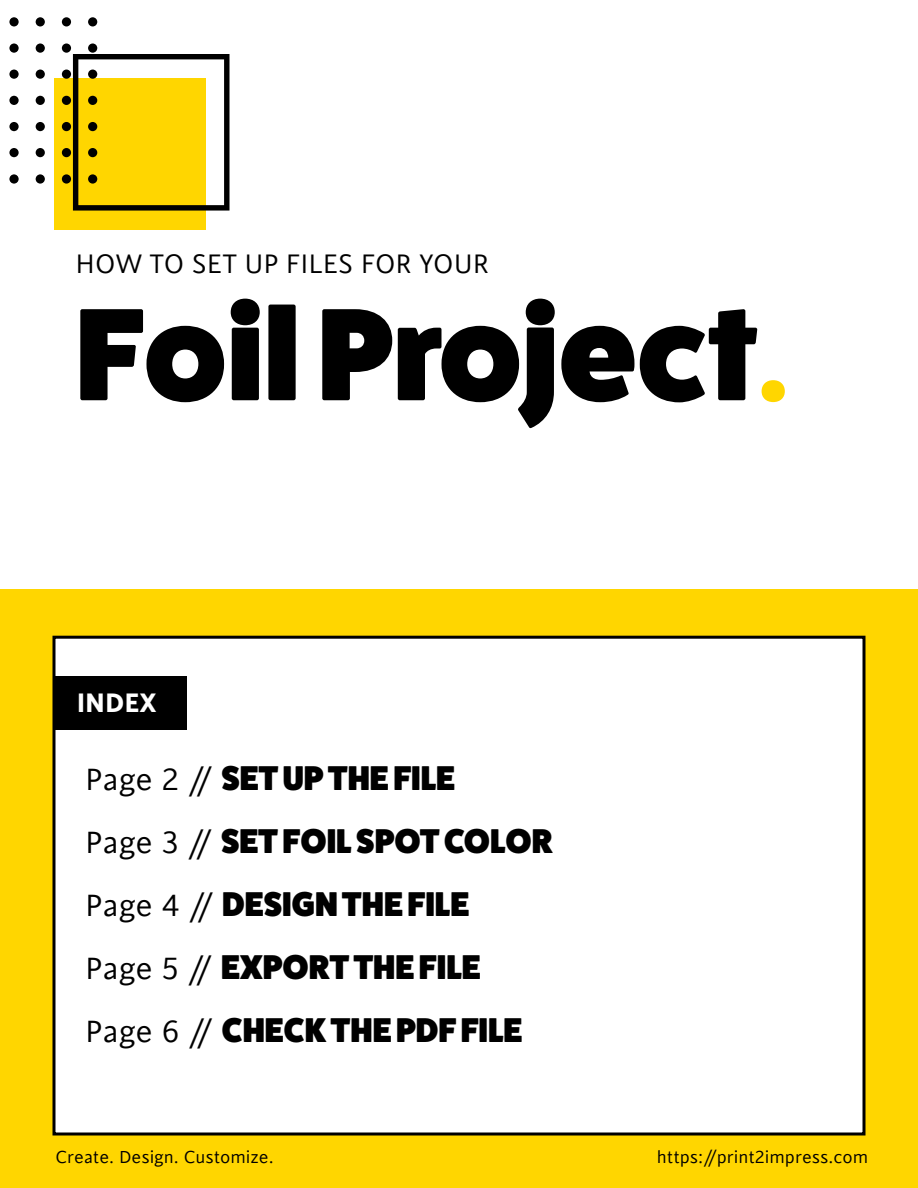
<style>
.page{position:relative;width:918px;height:1188px;background:#fff}
.page>*{position:absolute;margin:0;border:0;box-sizing:border-box;transform-origin:0 0}
.t1{font:800 132px "Fat Frank";color:#000}
.t2{font:800 34.5px "Fat Frank";color:#000}
.t3{font:30px "Cinta";color:#000}
.t4{font:700 30px "Cinta";color:#fff}
.t5{font:19.5px "Cinta";color:#000}
.s1{color:#ffd600}
.s2{font-family:"Cinta";font-weight:400}
</style>
<div class="page">
<div style="left:54px;top:78px;width:151px;height:152px;background:#ffd600"></div>
<svg style="left:73px;top:54px;width:157px;height:157px"></svg>
<div style="left:9px;top:17px;width:10px;height:9px;background:#000;border-radius:50%"></div>
<div style="left:36px;top:17px;width:9px;height:9px;background:#000;border-radius:50%"></div>
<div style="left:62px;top:17px;width:9px;height:9px;background:#000;border-radius:50%"></div>
<div style="left:88px;top:17px;width:9px;height:9px;background:#000;border-radius:50%"></div>
<svg style="left:9px;top:43px;width:10px;height:10px"></svg>
<div style="left:36px;top:43px;width:9px;height:10px;background:#000;border-radius:50%"></div>
<div style="left:62px;top:43px;width:9px;height:10px;background:#000;border-radius:50%"></div>
<div style="left:88px;top:43px;width:9px;height:10px;background:#000;border-radius:50%"></div>
<div style="left:9px;top:70px;width:10px;height:9px;background:#000;border-radius:50%"></div>
<div style="left:36px;top:70px;width:9px;height:9px;background:#000;border-radius:50%"></div>
<div style="left:62px;top:70px;width:9px;height:9px;background:#000;border-radius:50%"></div>
<div style="left:88px;top:70px;width:9px;height:9px;background:#000;border-radius:50%"></div>
<div style="left:9px;top:96px;width:10px;height:9px;background:#000;border-radius:50%"></div>
<div style="left:36px;top:96px;width:9px;height:9px;background:#000;border-radius:50%"></div>
<div style="left:62px;top:96px;width:9px;height:9px;background:#000;border-radius:50%"></div>
<div style="left:88px;top:96px;width:9px;height:9px;background:#000;border-radius:50%"></div>
<div style="left:9px;top:122px;width:10px;height:9px;background:#000;border-radius:50%"></div>
<div style="left:36px;top:122px;width:9px;height:9px;background:#000;border-radius:50%"></div>
<div style="left:62px;top:122px;width:9px;height:9px;background:#000;border-radius:50%"></div>
<div style="left:88px;top:122px;width:9px;height:9px;background:#000;border-radius:50%"></div>
<div style="left:9px;top:148px;width:10px;height:9px;background:#000;border-radius:50%"></div>
<div style="left:36px;top:148px;width:9px;height:9px;background:#000;border-radius:50%"></div>
<div style="left:62px;top:148px;width:9px;height:9px;background:#000;border-radius:50%"></div>
<div style="left:88px;top:148px;width:9px;height:9px;background:#000;border-radius:50%"></div>
<svg style="left:9px;top:174px;width:10px;height:10px"></svg>
<div style="left:36px;top:174px;width:9px;height:10px;background:#000;border-radius:50%"></div>
<div style="left:62px;top:174px;width:9px;height:10px;background:#000;border-radius:50%"></div>
<div style="left:88px;top:174px;width:9px;height:10px;background:#000;border-radius:50%"></div>
<div style="left:0;top:590px;width:918px;height:598px;background:#ffd600"></div>
<div style="left:54px;top:637px;width:810px;height:497px;background:#fff"></div>
<div style="left:52px;top:636px;width:814px;height:500px;border:3px solid #000"></div>
<div style="left:54px;top:676px;width:133px;height:54px;background:#000"></div>
<p class="t3" style="left:76px;top:247px;width:415px">HOW TO SET UP FILES FOR YOUR</p>
<p class="t1" style="left:76px;top:281px;width:714px">Foil Project<span class="s1">.</span></p>
<p class="t4" style="left:77px;top:684px;width:81px">INDEX</p>
<p class="t2" style="left:85px;top:758px;width:371px"><span class="s2">Page 2 //</span> SET UP THE FILE</p>
<p class="t2" style="left:85px;top:821px;width:469px"><span class="s2">Page 3 //</span> SET FOIL SPOT COLOR</p>
<p class="t2" style="left:85px;top:884px;width:386px"><span class="s2">Page 4 //</span> DESIGN THE FILE</p>
<p class="t2" style="left:85px;top:947px;width:397px"><span class="s2">Page 5 //</span> EXPORT THE FILE</p>
<p class="t2" style="left:85px;top:1010px;width:439px"><span class="s2">Page 6 //</span> CHECK THE PDF FILE</p>
<p class="t5" style="left:56px;top:1146px;width:220px">Create. Design. Customize.</p>
<p class="t5" style="left:657px;top:1146px;width:213px">https://print2impress.com</p>
</div>
